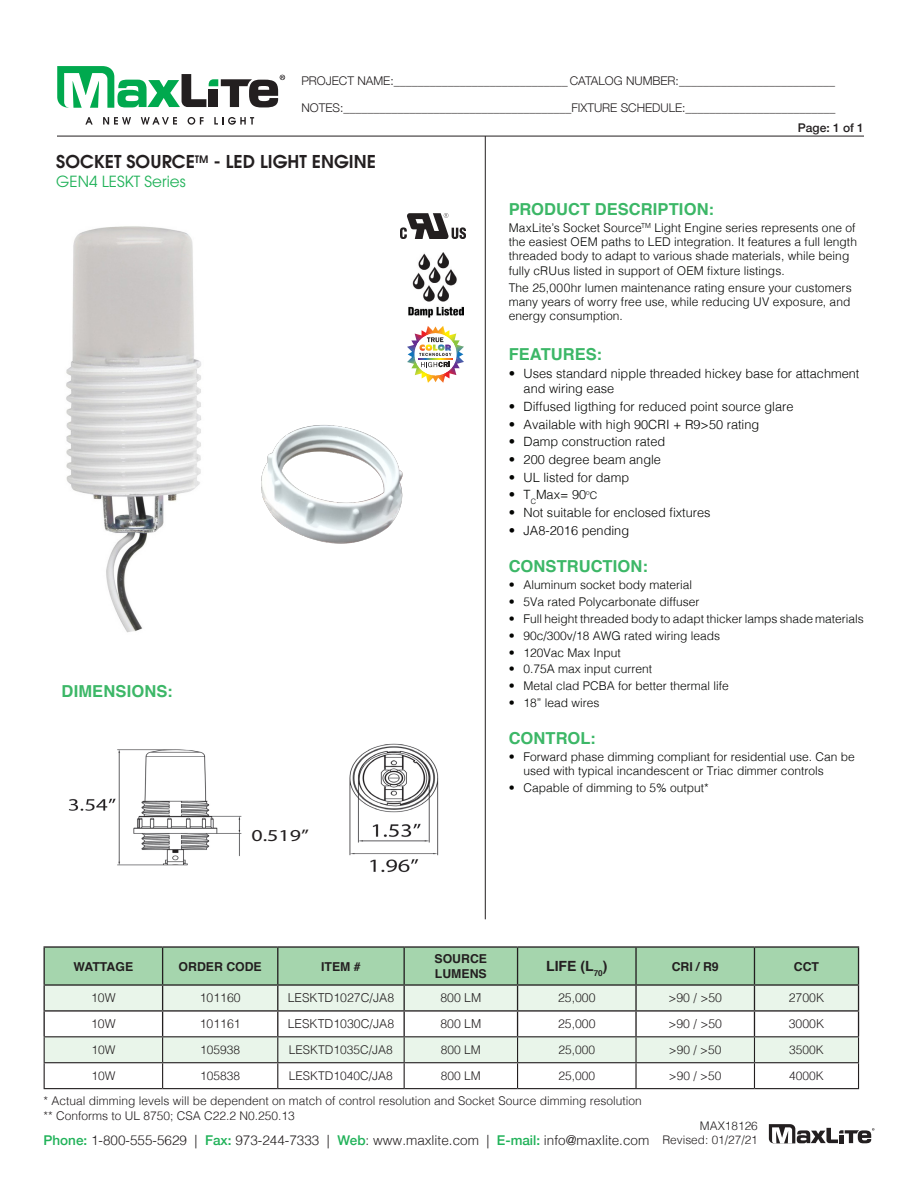
<style>
.page{position:relative;width:918px;height:1188px;background:#fff}
.page>*{position:absolute;margin:0;border:0;box-sizing:border-box;transform-origin:0 0}
.t1{font:600 17.7px "Avant Garde";color:#231f20}
.t2{font:16.8px "Myriad Pro";color:#231f20;scale:1.31 1}
.t3{font:700 16.5px "Helvetica";letter-spacing:.005em;color:#3cb767}
.t4{font:15.3px "Avant Garde";color:#21b259}
.Lv__2_-_Blue_Descrip{font:700 14.1px "Helvetica";color:#231f20}
.t5{font:300 13.5px "Helvetica";color:#231f20}
.t6{font:300 12.75px/15.3px "Helvetica";color:#040503}
.t7{font:300 12.75px "Helvetica";color:#000}
.Body_Text__C{font:300 12.3px "Helvetica";color:#231f20}
.Lv__2_-_Blue_Descrip-2{font:700 12.3px "Helvetica";color:#231f20}
.Lv__2_-_Blue_Descrip-3{font:700 12.3px "Helvetica";letter-spacing:-.025em;color:#231f20}
.Lv__2_-_Blue_Descrip-4{font:300 12.3px "Helvetica";color:#231f20}
.Product_Description{font:300 12px/14.4px "Helvetica";color:#040503}
.Body_Text__C-2{font:300 12px "Helvetica";color:#231f20}
.t8{font:300 12px "Helvetica Neue";color:#231f20}
.t9{font:500 12px "Helvetica Neue";color:#231f20}
.t10{font:300 11.85px/14.2px "Helvetica";color:#231f20;text-align:right}
.s1{font-size:10.5px}
.s2{font-family:"Helvetica Neue";font-weight:500;color:#21b259}
</style>
<div class="page">
<svg style="left:85px;top:117px;width:8px;height:8px"></svg>
<svg style="left:103px;top:117px;width:28px;height:8px"></svg>
<svg style="left:141px;top:117px;width:36px;height:8px"></svg>
<svg style="left:188px;top:117px;width:16px;height:8px"></svg>
<svg style="left:214px;top:117px;width:40px;height:8px"></svg>
<svg style="left:57px;top:66px;width:228px;height:42px"></svg>
<hr style="left:57px;top:136px;width:807px;height:1px;background:#231f20">
<svg style="left:769px;top:1124px;width:105px;height:20px"></svg>
<hr style="left:485px;top:136px;width:1px;height:783px;background:#231f20">
<img style="left:401px;top:214px;width:65px;height:25px">
<hr style="left:44px;top:1088px;width:119px;height:1px;background:#231f20">
<hr style="left:163px;top:1088px;width:115px;height:1px;background:#231f20">
<hr style="left:278px;top:1088px;width:126px;height:1px;background:#231f20">
<hr style="left:636px;top:1088px;width:118px;height:1px;background:#231f20">
<hr style="left:754px;top:1088px;width:105px;height:1px;background:#231f20">
<hr style="left:404px;top:1088px;width:114px;height:1px;background:#231f20">
<hr style="left:518px;top:1088px;width:118px;height:1px;background:#231f20">
<hr style="left:43px;top:948px;width:2px;height:36px;background:#231f20">
<hr style="left:44px;top:946px;width:119px;height:2px;background:#231f20">
<hr style="left:163px;top:946px;width:115px;height:2px;background:#231f20">
<hr style="left:278px;top:946px;width:126px;height:2px;background:#231f20">
<hr style="left:404px;top:946px;width:114px;height:2px;background:#231f20">
<hr style="left:518px;top:946px;width:118px;height:2px;background:#231f20">
<hr style="left:636px;top:946px;width:118px;height:2px;background:#231f20">
<hr style="left:754px;top:946px;width:105px;height:2px;background:#231f20">
<hr style="left:43px;top:986px;width:2px;height:24px;background:#231f20">
<hr style="left:43px;top:1012px;width:2px;height:24px;background:#231f20">
<svg style="left:44px;top:947px;width:815px;height:141px"></svg>
<img style="left:408px;top:253px;width:55px;height:65px">
<img style="left:407px;top:326px;width:57px;height:57px">
<img style="left:66px;top:226px;width:135px;height:407px">
<img style="left:68px;top:743px;width:371px;height:130px">
<div style="left:244px;top:835px;width:61px;height:26px;background:#fff"></div>
<img style="left:261px;top:425px;width:142px;height:119px">
<p class="t8" style="left:301px;top:71px;width:535px">PROJECT NAME:_____________________________ CATALOG NUMBER:__________________________</p>
<p class="t8" style="left:301px;top:98px;width:536px">NOTES:______________________________________FIXTURE SCHEDULE:_________________________</p>
<p class="t1" style="left:56px;top:150px;width:321px">SOCKET SOURCE<sup>TM</sup> - LED LIGHT ENGINE</p>
<p class="t4" style="left:56px;top:172px;width:131px">GEN4 LESKT Series</p>
<p class="t3" style="left:62px;top:678px;width:113px">DIMENSIONS:</p>
<p class="t2" style="left:251px;top:825px;width:45px">0.519”</p>
<p class="Lv__2_-_Blue_Descrip-3" style="left:74px;top:956px;width:61px">WATTAGE</p>
<p class="Lv__2_-_Blue_Descrip-2" style="left:179px;top:956px;width:85px">ORDER CODE</p>
<p class="Lv__2_-_Blue_Descrip-2" style="left:321px;top:956px;width:41px">ITEM #</p>
<p class="t9" style="left:798px;top:118px;width:68px">Page: 1 of 1</p>
<p class="t3" style="left:509px;top:196px;width:207px">PRODUCT DESCRIPTION:</p>
<p class="Product_Description" style="left:509px;top:219px;width:350px">MaxLite’s Socket Source<sup>TM</sup> Light Engine series represents one of the easiest OEM paths to LED integration. It features a full length threaded body to adapt to various shade materials, while being fully cRUus listed in support of OEM fixture listings.</p>
<p class="Product_Description" style="left:509px;top:279px;width:345px;text-align:justify">The 25,000hr lumen maintenance rating ensure your customers many years of worry free use, while reducing UV exposure, and energy consumption.</p>
<p class="t3" style="left:509px;top:341px;width:95px">FEATURES:</p>
<p class="t6" style="left:524px;top:365px;width:337px;text-indent:-15px">• Uses standard nipple threaded hickey base for attachment and wiring ease</p>
<p class="t6" style="left:509px;top:398px;width:286px">• Diffused ligthing for reduced point source glare</p>
<p class="t6" style="left:509px;top:415px;width:252px">• Available with high 90CRI + R9&gt;50 rating</p>
<p class="t6" style="left:509px;top:433px;width:158px">• Damp construction rated</p>
<p class="t6" style="left:509px;top:451px;width:154px">• 200 degree beam angle</p>
<p class="t6" style="left:509px;top:469px;width:122px">• UL listed for damp</p>
<p class="t6" style="left:509px;top:486px;width:90px">• T<sub>C</sub>Max= 90<span class="s1">ºC</span></p>
<p class="t6" style="left:509px;top:504px;width:203px">• Not suitable for enclosed fixtures</p>
<p class="t7" style="left:509px;top:520px;width:122px">• JA8-2016 pending</p>
<p class="t3" style="left:509px;top:553px;width:141px">CONSTRUCTION:</p>
<p class="Product_Description" style="left:509px;top:577px;width:185px">• Aluminum socket body material</p>
<p class="Product_Description" style="left:509px;top:594px;width:192px">• 5Va rated Polycarbonate diffuser</p>
<p class="Product_Description" style="left:509px;top:611px;width:357px">• Full height threaded body to adapt thicker lamps shade materials</p>
<p class="Product_Description" style="left:509px;top:627px;width:213px">• 90c/300v/18 AWG rated wiring leads</p>
<p class="Product_Description" style="left:509px;top:644px;width:114px">• 120Vac Max Input</p>
<p class="Product_Description" style="left:509px;top:661px;width:145px">• 0.75A max input current</p>
<p class="Product_Description" style="left:509px;top:678px;width:222px">• Metal clad PCBA for better thermal life</p>
<p class="Product_Description" style="left:509px;top:695px;width:92px">• 18” lead wires</p>
<p class="t3" style="left:509px;top:725px;width:88px">CONTROL:</p>
<p class="Product_Description" style="left:524px;top:748px;width:333px;text-indent:-15px">• Forward phase dimming compliant for residential use. Can be used with typical incandescent or Triac dimmer controls</p>
<p class="Product_Description" style="left:509px;top:779px;width:202px">• Capable of dimming to 5% output*</p>
<p class="Lv__2_-_Blue_Descrip-2" style="left:435px;top:949px;width:54px">SOURCE</p>
<p class="Lv__2_-_Blue_Descrip-2" style="left:435px;top:964px;width:53px">LUMENS</p>
<p class="Lv__2_-_Blue_Descrip" style="left:546px;top:955px;width:63px">LIFE (L<sub>70</sub>)</p>
<p class="Lv__2_-_Blue_Descrip-2" style="left:672px;top:956px;width:49px">CRI / R9</p>
<p class="Lv__2_-_Blue_Descrip-2" style="left:794px;top:956px;width:27px">CCT</p>
<p class="Lv__2_-_Blue_Descrip-4" style="left:91px;top:988px;width:26px">10W</p>
<p class="Body_Text__C" style="left:200px;top:988px;width:42px">101160</p>
<p class="Body_Text__C" style="left:288px;top:988px;width:108px">LESKTD1027C/JA8</p>
<p class="Body_Text__C" style="left:440px;top:988px;width:42px">800 LM</p>
<p class="Body_Text__C" style="left:558px;top:988px;width:39px">25,000</p>
<p class="Body_Text__C" style="left:668px;top:988px;width:55px">&gt;90 / &gt;50</p>
<p class="Body_Text__C" style="left:789px;top:988px;width:37px">2700K</p>
<p class="Body_Text__C" style="left:91px;top:1013px;width:26px">10W</p>
<p class="Body_Text__C" style="left:200px;top:1013px;width:42px">101161</p>
<p class="Body_Text__C" style="left:288px;top:1013px;width:108px">LESKTD1030C/JA8</p>
<p class="Body_Text__C" style="left:440px;top:1013px;width:42px">800 LM</p>
<p class="Body_Text__C" style="left:558px;top:1013px;width:39px">25,000</p>
<p class="Body_Text__C" style="left:668px;top:1013px;width:55px">&gt;90 / &gt;50</p>
<p class="Body_Text__C" style="left:789px;top:1013px;width:37px">3000K</p>
<p class="Body_Text__C-2" style="left:91px;top:1040px;width:26px">10W</p>
<p class="Body_Text__C-2" style="left:200px;top:1040px;width:42px">105938</p>
<p class="Body_Text__C-2" style="left:289px;top:1040px;width:106px">LESKTD1035C/JA8</p>
<p class="Body_Text__C-2" style="left:441px;top:1040px;width:42px">800 LM</p>
<p class="Body_Text__C-2" style="left:558px;top:1040px;width:38px">25,000</p>
<p class="Body_Text__C-2" style="left:669px;top:1040px;width:54px">&gt;90 / &gt;50</p>
<p class="Body_Text__C-2" style="left:789px;top:1040px;width:36px">3500K</p>
<p class="Body_Text__C-2" style="left:91px;top:1066px;width:26px">10W</p>
<p class="Body_Text__C-2" style="left:200px;top:1066px;width:42px">105838</p>
<p class="Body_Text__C-2" style="left:289px;top:1066px;width:106px">LESKTD1040C/JA8</p>
<p class="Body_Text__C-2" style="left:441px;top:1066px;width:42px">800 LM</p>
<p class="Body_Text__C-2" style="left:558px;top:1066px;width:38px">25,000</p>
<p class="Body_Text__C-2" style="left:669px;top:1066px;width:54px">&gt;90 / &gt;50</p>
<p class="Body_Text__C-2" style="left:789px;top:1066px;width:36px">4000K</p>
<p class="Body_Text__C-2" style="left:44px;top:1091px;width:600px">* Actual dimming levels will be dependent on match of control resolution and Socket Source dimming resolution</p>
<p class="Body_Text__C-2" style="left:44px;top:1105px;width:253px">** Conforms to UL 8750; CSA C22.2 N0.250.13</p>
<p class="t5" style="left:44px;top:1129px;width:607px"><span class="s2">Phone:</span> 1-800-555-5629 | <span class="s2">Fax:</span> 973-244-7333 | <span class="s2">Web</span>: www.maxlite.com | <span class="s2">E-mail:</span> info@maxlite.com</p>
<p class="t10" style="left:662px;top:1117px;width:97px">MAX18126<br>Revised: 01/27/21</p>
</div>
